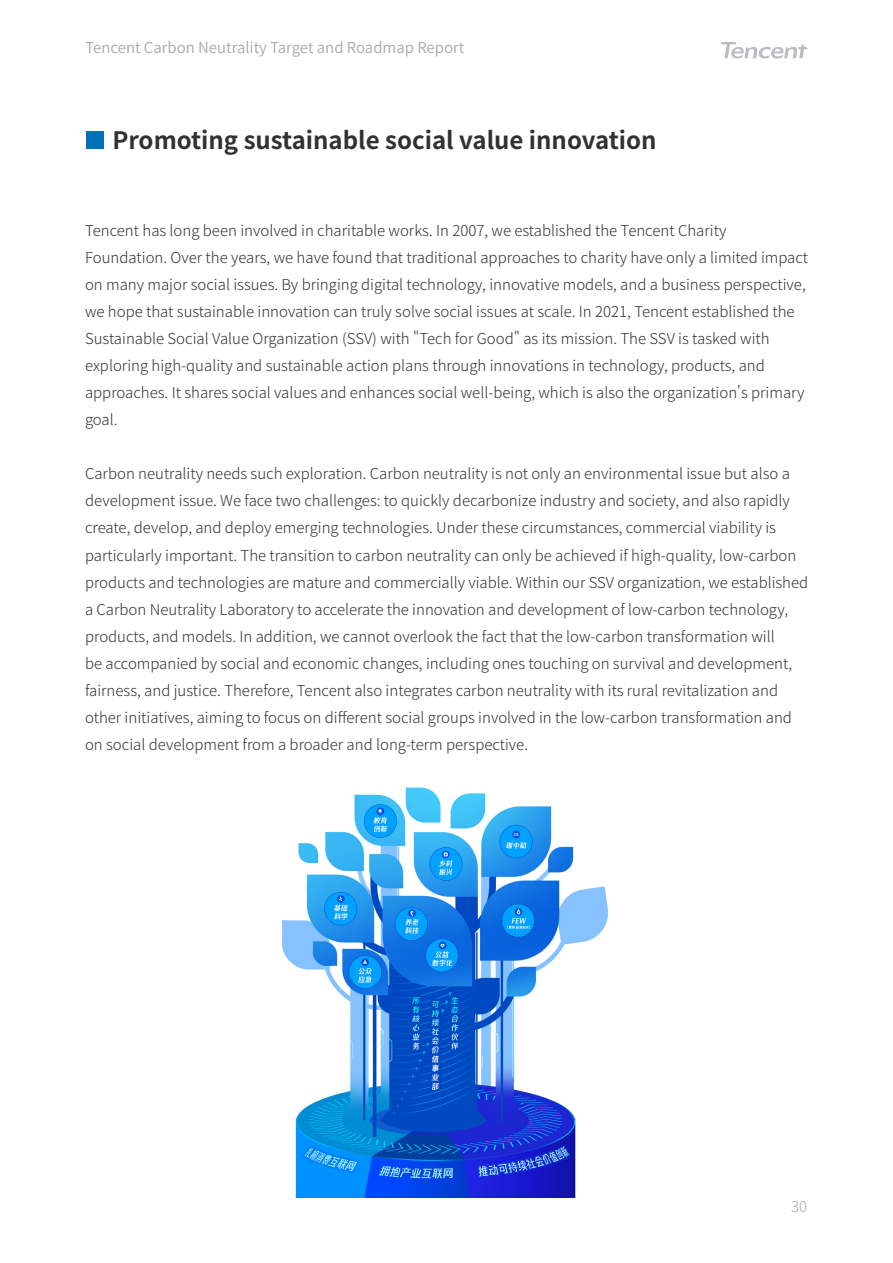
<style>
.page{position:relative;width:893px;height:1263px;background:#fff}
.page>*{position:absolute;margin:0;border:0;box-sizing:border-box;transform-origin:0 0}
.t1{font:700 24px "Source Han Sans CN";color:#303131}
.t2{font:300 15px/27px "Source Han Sans CN";color:#303131}
.t3{font:15px "Source Han Sans CN";color:#a8a9ad}
.t4{font:300 15px "Source Han Sans CN";color:#a8a9ad}
</style>
<div class="page">
<svg style="left:721px;top:42px;width:87px;height:16px"></svg>
<div style="left:86px;top:131px;width:18px;height:17px;background:#0071b9"></div>
<img style="left:281px;top:787px;width:328px;height:410px">
<p class="t3" style="left:85px;top:39px;width:380px">Tencent Carbon Neutrality Target and Roadmap Report</p>
<p class="t1" style="left:112px;top:126px;width:546px">Promoting sustainable social value innovation</p>
<p class="t2" style="left:85px;top:218px;width:725px">Tencent has long been involved in charitable works. In 2007, we established the Tencent Charity Foundation. Over the years, we have found that traditional approaches to charity have only a limited impact on many major social issues. By bringing digital technology, innovative models, and a business perspective, we hope that sustainable innovation can truly solve social issues at scale. In 2021, Tencent established the Sustainable Social Value Organization (SSV) with "Tech for Good" as its mission. The SSV is tasked with exploring high-quality and sustainable action plans through innovations in technology, products, and approaches. It shares social values and enhances social well-being, which is also the organization's primary goal.</p>
<p class="t2" style="left:85px;top:461px;width:725px">Carbon neutrality needs such exploration. Carbon neutrality is not only an environmental issue but also a development issue. We face two challenges: to quickly decarbonize industry and society, and also rapidly create, develop, and deploy emerging technologies. Under these circumstances, commercial viability is particularly important. The transition to carbon neutrality can only be achieved if high-quality, low-carbon products and technologies are mature and commercially viable. Within our SSV organization, we established a Carbon Neutrality Laboratory to accelerate the innovation and development of low-carbon technology, products, and models. In addition, we cannot overlook the fact that the low-carbon transformation will<br>be accompanied by social and economic changes, including ones touching on survival and development, fairness, and justice. Therefore, Tencent also integrates carbon neutrality with its rural revitalization and other initiatives, aiming to focus on different social groups involved in the low-carbon transformation and on social development from a broader and long-term perspective.</p>
<p class="t4" style="left:791px;top:1198px;width:18px">30</p>
</div>
